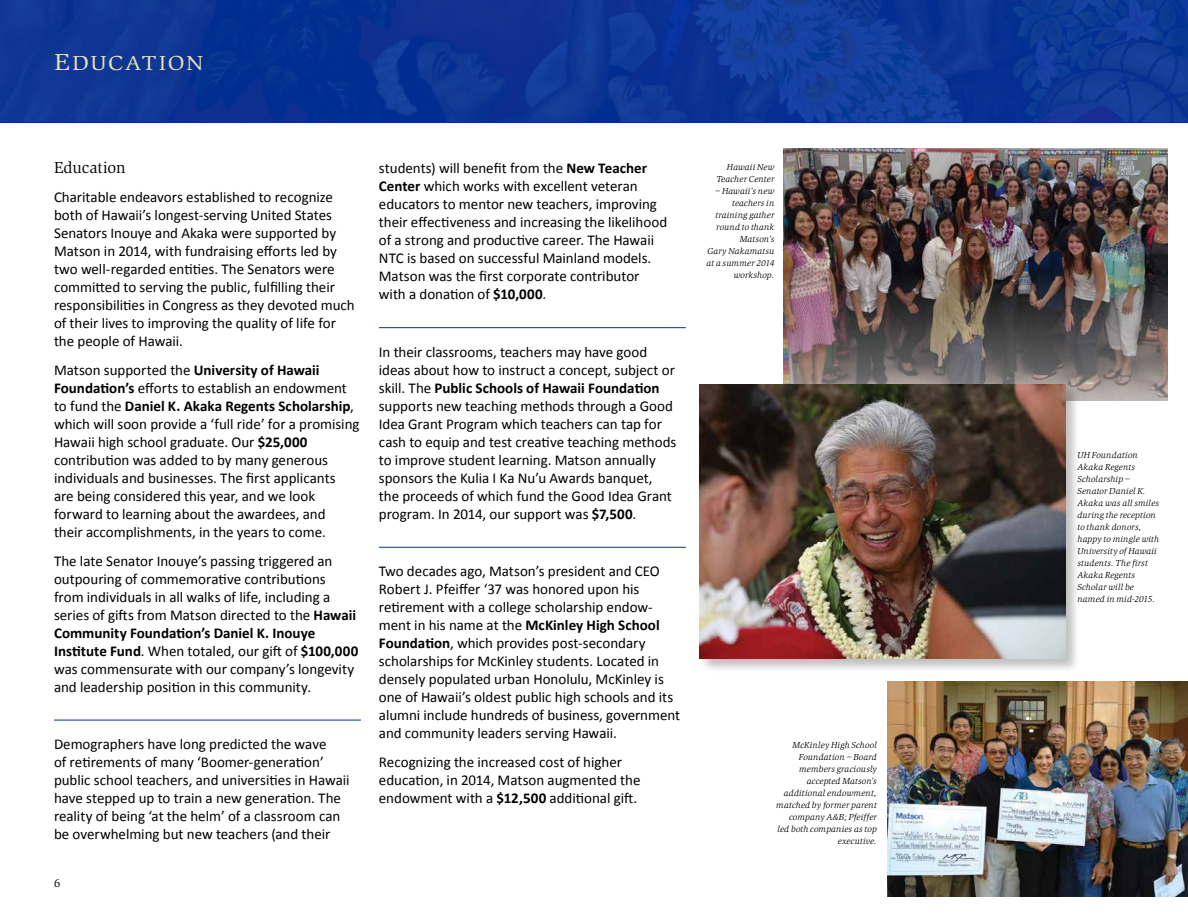
<style>
.page{position:relative;width:1188px;height:918px;background:#fff}
.page>*{position:absolute;margin:0;border:0;box-sizing:border-box;transform-origin:0 0}
.t1{font:21px "Slimbach";letter-spacing:.055em;color:#e7dfba;scale:1.15 1}
.t2{font:16.5px "Slimbach";letter-spacing:-.01em;color:#000}
.t3{font:15px/18px "Calibri";color:#000}
.t4{font:12px "Slimbach";color:#000}
.t5{font:9px/12px "Slimbach Itlic";letter-spacing:.02em;color:#000;text-align:right}
.s1{font-size:24px}
.s2{font-weight:700}
</style>
<div class="page">
<img style="left:783px;top:149px;width:385px;height:251px">
<img style="left:0;top:0;width:1188px;height:122px">
<div style="left:699px;top:383px;width:382px;height:291px;background:#000;opacity:.25"></div>
<img style="left:700px;top:384px;width:366px;height:274px">
<hr style="left:54px;top:720px;width:307px;height:1px;background:#0032a0">
<hr style="left:379px;top:327px;width:307px;height:1px;background:#0032a0">
<hr style="left:379px;top:547px;width:307px;height:1px;background:#0032a0">
<img style="left:887px;top:681px;width:301px;height:215px">
<h1 class="t1" style="left:54px;top:49px;width:132px"><span class="s1">E</span>DUCATION</h1>
<p class="t2" style="left:54px;top:157px;width:73px">Education</p>
<p class="t3" style="left:54px;top:188px;width:302px">Charitable endeavors established to recognize both of Hawaii’s longest-serving United States Senators Inouye and Akaka were supported by Matson in 2014, with fundraising efforts led by two well-regarded entities. The Senators were committed to serving the public, fulfilling their responsibilities in Congress as they devoted much of their lives to improving the quality of life for the people of Hawaii.</p>
<p class="t3" style="left:54px;top:361px;width:307px">Matson supported the <span class="s2">University of Hawaii Foundation’s</span> efforts to establish an endowment to fund the <span class="s2">Daniel K. Akaka Regents Scholarship</span>, which will soon provide a ‘full ride’ for a promising Hawaii high school graduate. Our <span class="s2">$25,000 </span>contribution was added to by many generous individuals and businesses. The first applicants<br>are being considered this year, and we look forward to learning about the awardees, and<br>their accomplishments, in the years to come.</p>
<p class="t3" style="left:54px;top:552px;width:306px">The late Senator Inouye’s passing triggered an outpouring of commemorative contributions from individuals in all walks of life, including a series of gifts from Matson directed to the <span class="s2">Hawaii Community Foundation’s Daniel K. Inouye Institute Fund</span>. When totaled, our gift of <span class="s2">$100,000 </span>was commensurate with our company’s longevity and leadership position in this community.</p>
<p class="t3" style="left:54px;top:735px;width:297px">Demographers have long predicted the wave<br>of retirements of many ‘Boomer-generation’ public school teachers, and universities in Hawaii have stepped up to train a new generation. The reality of being ‘at the helm’ of a classroom can be overwhelming but new teachers (and their</p>
<p class="t4" style="left:54px;top:875px;width:8px">6</p>
<p class="t3" style="left:379px;top:159px;width:290px">students) will benefit from the <span class="s2">New Teacher Center</span> which works with excellent veteran educators to mentor new teachers, improving their effectiveness and increasing the likelihood of a strong and productive career. The Hawaii NTC is based on successful Mainland models.<br>Matson was the first corporate contributor with a donation of <span class="s2">$10,000</span>.</p>
<p class="t3" style="left:379px;top:343px;width:299px">In their classrooms, teachers may have good ideas about how to instruct a concept, subject or skill. The <span class="s2">Public Schools of Hawaii Foundation </span>supports new teaching methods through a Good Idea Grant Program which teachers can tap for cash to equip and test creative teaching methods to improve student learning. Matson annually sponsors the Kulia I Ka Nu’u Awards banquet, the proceeds of which fund the Good Idea Grant program. In 2014, our support was <span class="s2">$7,500</span>.</p>
<p class="t3" style="left:379px;top:563px;width:303px">Two decades ago, Matson’s president and CEO Robert J. Pfeiffer ‘37 was honored upon his retirement with a college scholarship endow&shy;ment in his name at the <span class="s2">McKinley High School Foundation</span>, which provides post-secondary scholarships for McKinley students. Located in densely populated urban Honolulu, McKinley is one of Hawaii’s oldest public high schools and its alumni include hundreds of business, government and community leaders serving Hawaii.</p>
<p class="t3" style="left:379px;top:753px;width:263px">Recognizing the increased cost of higher education, in 2014, Matson augmented the endowment with a <span class="s2">$12,500</span> additional gift.</p>
<p class="t5" style="left:716px;top:162px;width:59px">Hawaii New<br>Teacher Center</p>
<p class="t5" style="left:706px;top:186px;width:69px">– Hawaii’s new teachers in training gather round to thank<br>Matson’s<br>Gary Nakamatsu at a summer 2014 workshop.</p>
<p class="t5" style="left:776px;top:740px;width:102px">McKinley High School<br>Foundation – Board members graciously accepted Matson’s additional endowment, matched by former parent company A&amp;B; Pfeiffer led both companies as top executive.</p>
<p class="t5" style="left:1077px;top:450px;width:83px;text-align:left">UH Foundation<br>Akaka Regents<br>Scholarship –<br>Senator Daniel K.<br>Akaka was all smiles during the reception to thank donors, happy to mingle with<br>University of Hawaii students. The first<br>Akaka Regents<br>Scholar will be named in mid-2015.</p>
</div>
